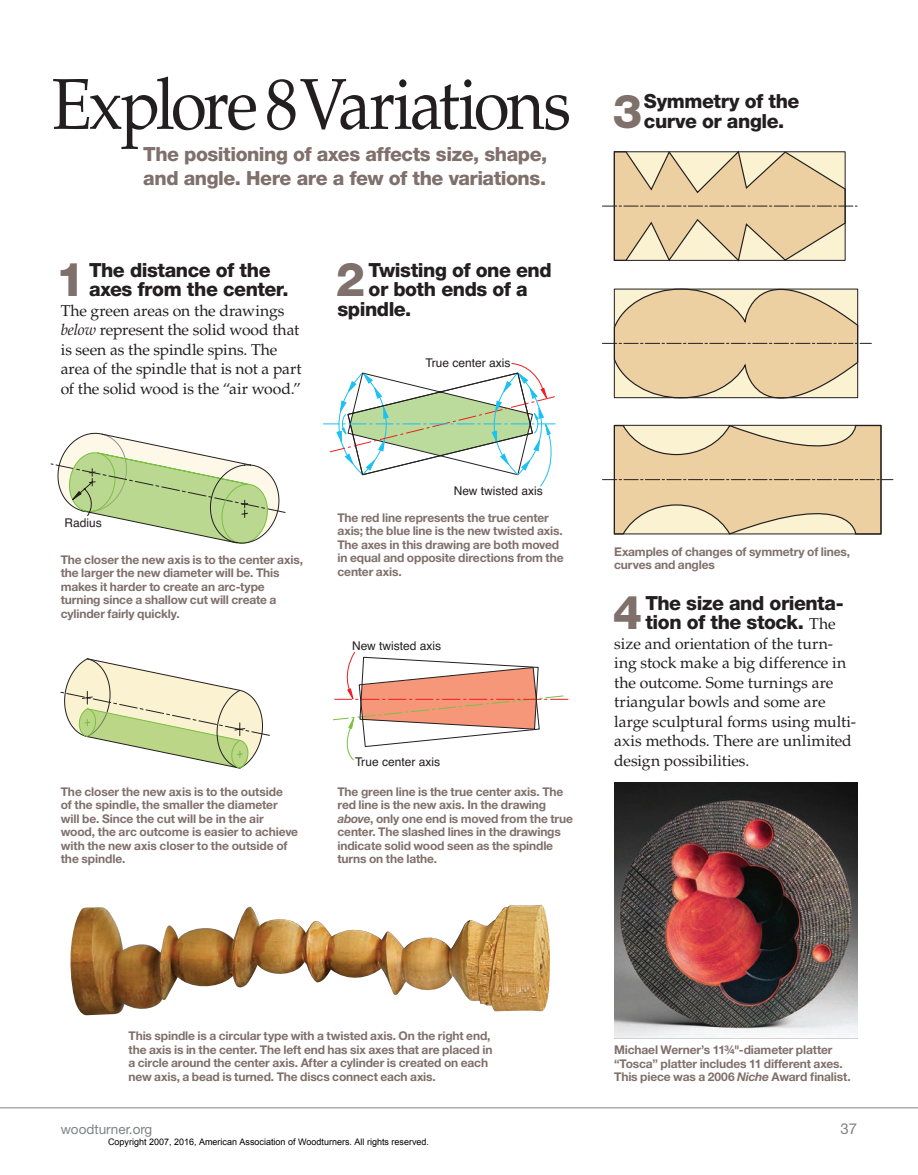
<style>
.page{position:relative;width:918px;height:1175px;background:#fff}
.page>*{position:absolute;margin:0;border:0;box-sizing:border-box;transform-origin:0 0}
.t1{font:72px "Palatino LT Std";letter-spacing:-.045em;color:#231f20;scale:.91 1}
._03_AAW_Subhead_O{font:800 46.8px "Helvetica Neue LT Std";color:#80706b}
._03_AAW_Subhead_O-2{font:800 19.5px/19.5px "Helvetica Neue LT Std";letter-spacing:-.025em;color:#231f20}
._03_AAW_Subhead_O-3{font:800 19.5px/24px "Helvetica Neue LT Std";letter-spacing:-.025em;color:#80706b}
._03_AAW_Subhead_O-4{font:15.75px/19.5px "Palatino LT Std";letter-spacing:-.005em;color:#231f20}
.t2{font:15px "Helvetica Neue LT Std";color:#808285}
.t3{font:13.5px "Helvetica Neue LT Std";color:#808285}
._06_AAW_Caption_O{font:700 12px/13.5px "Helvetica Neue LT Std";letter-spacing:-.01em;color:#80706b}
.t4{font:12px/19.8px "Helvetica";color:#231f20}
.t5{font:700 12px "Helvetica";color:#231f20}
.t6{font:9px "Arial";color:#000}
.s1{font-style:italic}
.s2{font-weight:700}
.s3{font-family:"Palatino LT Std";font-weight:400;font-size:15.75px}
</style>
<div class="page">
<hr style="left:0;top:1107px;width:918px;height:1px;background:#808285">
<img style="left:70px;top:904px;width:480px;height:111px">
<svg style="left:51px;top:433px;width:235px;height:110px"></svg>
<svg style="left:60px;top:658px;width:210px;height:111px"></svg>
<svg style="left:323px;top:363px;width:233px;height:124px"></svg>
<svg style="left:333px;top:652px;width:236px;height:108px"></svg>
<img style="left:614px;top:782px;width:243px;height:256px">
<svg style="left:602px;top:150px;width:255px;height:112px;background:#e5d3b0"></svg>
<svg style="left:602px;top:288px;width:291px;height:247px"></svg>
<div style="left:313px;top:346px;width:92px;height:19px;background:#fff"></div>
<p class="t1" style="left:52px;top:62px;width:572px">Explore 8 Variations</p>
<p class="_03_AAW_Subhead_O-3" style="left:143px;top:142px;width:405px">The positioning of axes affects size, shape, and angle. Here are a few of the variations.</p>
<p class="t5" style="left:329px;top:142px;width:65px">Drawing 10</p>
<p class="_03_AAW_Subhead_O" style="left:56px;top:251px;width:31px">1</p>
<p class="_03_AAW_Subhead_O-2" style="left:89px;top:260px;width:201px">The distance of the axes from the center.</p>
<p class="_03_AAW_Subhead_O-4" style="left:61px;top:301px;width:242px">The green areas on the drawings <span class="s1">below</span> represent the solid wood that is seen as the spindle spins. The area of the spindle that is not a part of the solid wood is the “air wood.”</p>
<p class="_03_AAW_Subhead_O" style="left:336px;top:251px;width:31px">2</p>
<p class="_03_AAW_Subhead_O-2" style="left:369px;top:260px;width:185px">Twisting of one end</p>
<p class="_03_AAW_Subhead_O-2" style="left:369px;top:279px;width:161px">or both ends of a</p>
<p class="_03_AAW_Subhead_O-2" style="left:337px;top:299px;width:75px">spindle.</p>
<p class="t4" style="left:426px;top:354px;width:86px">True center axis</p>
<p class="t4" style="left:454px;top:481px;width:91px">New twisted axis</p>
<p class="t4" style="left:65px;top:513px;width:39px">Radius</p>
<p class="t4" style="left:58px;top:545px;width:39px">Radius</p>
<p class="_06_AAW_Caption_O" style="left:61px;top:552px;width:244px">The closer the new axis is to the center axis, the larger the new diameter will be. This makes it harder to create an arc-type turning since a shallow cut will create a cylinder fairly quickly.</p>
<p class="t5" style="left:59px;top:598px;width:65px">Drawing 10</p>
<p class="_06_AAW_Caption_O" style="left:338px;top:510px;width:228px">The red line represents the true center axis; the blue line is the new twisted axis.<br>The axes in this drawing are both moved in equal and opposite directions from the center axis.</p>
<p class="t4" style="left:352px;top:547px;width:91px;text-indent:-14px"><span class="s2">Drawing 12<br></span>New twisted axis</p>
<p class="t4" style="left:454px;top:550px;width:91px">New twisted axis</p>
<p class="t4" style="left:352px;top:636px;width:91px">New twisted axis</p>
<p class="_06_AAW_Caption_O" style="left:61px;top:784px;width:224px">The closer the new axis is to the outside</p>
<p class="_06_AAW_Caption_O" style="left:61px;top:797px;width:239px">of the spindle, the smaller the diameter will be. Since the cut will be in the air wood, the arc outcome is easier to achieve with the new axis closer to the outside of the spindle.</p>
<p class="t5" style="left:53px;top:800px;width:65px">Drawing 11</p>
<p class="t4" style="left:156px;top:809px;width:86px">True cent r axis</p>
<p class="t5" style="left:47px;top:832px;width:65px">Drawing 11</p>
<p class="t4" style="left:149px;top:842px;width:86px">True center axis</p>
<p class="t4" style="left:355px;top:751px;width:86px">True center axis</p>
<p class="_06_AAW_Caption_O" style="left:338px;top:784px;width:237px">The green line is the true center axis. The red line is the new axis. In the drawing <span class="s1">above</span>, only one end is moved from the true center. The slashed lines in the drawings indicate solid wood seen as the spindle turns on the lathe.</p>
<p class="_03_AAW_Subhead_O" style="left:613px;top:83px;width:31px">3</p>
<p class="_03_AAW_Subhead_O-2" style="left:644px;top:92px;width:157px">Symmetry of the curve or angle.</p>
<p class="_06_AAW_Caption_O" style="left:614px;top:544px;width:237px">Examples of changes of symmetry of lines, curves and angles</p>
<p class="_03_AAW_Subhead_O" style="left:613px;top:584px;width:31px">4</p>
<p class="_03_AAW_Subhead_O-2" style="left:645px;top:593px;width:200px">The size and orienta&shy;tion of the stock. <span class="s3">The</span></p>
<p class="_03_AAW_Subhead_O-4" style="left:614px;top:633px;width:243px">size and orientation of the turn&shy;ing stock make a big difference in the outcome. Some turnings are triangular bowls and some are large sculptural forms using multi&shy;axis methods. There are unlimited design possibilities.</p>
<p class="t4" style="left:82px;top:1022px;width:91px">New twisted axis</p>
<p class="_06_AAW_Caption_O" style="left:129px;top:1029px;width:365px">This spindle is a circular type with a twisted axis. On the right end, the axis is in the center. The left end has six axes that are placed in a circle around the center axis. After a cylinder is created on each new axis, a bead is turned. The discs connect each axis.</p>
<p class="_06_AAW_Caption_O" style="left:614px;top:1042px;width:238px">Michael Werner’s 11¾"-diameter platter “Tosca” platter includes 11 different axes.<br>This piece was a 2006 <span class="s1">Niche</span> Award finalist.</p>
<p class="t3" style="left:61px;top:1120px;width:93px">woodturner.org</p>
<p class="t2" style="left:841px;top:1119px;width:18px">37</p>
<p class="t6" style="left:108px;top:1136px;width:323px">Copyright 2007, 2016, American Association of Woodturners. All rights reserved.</p>
</div>
